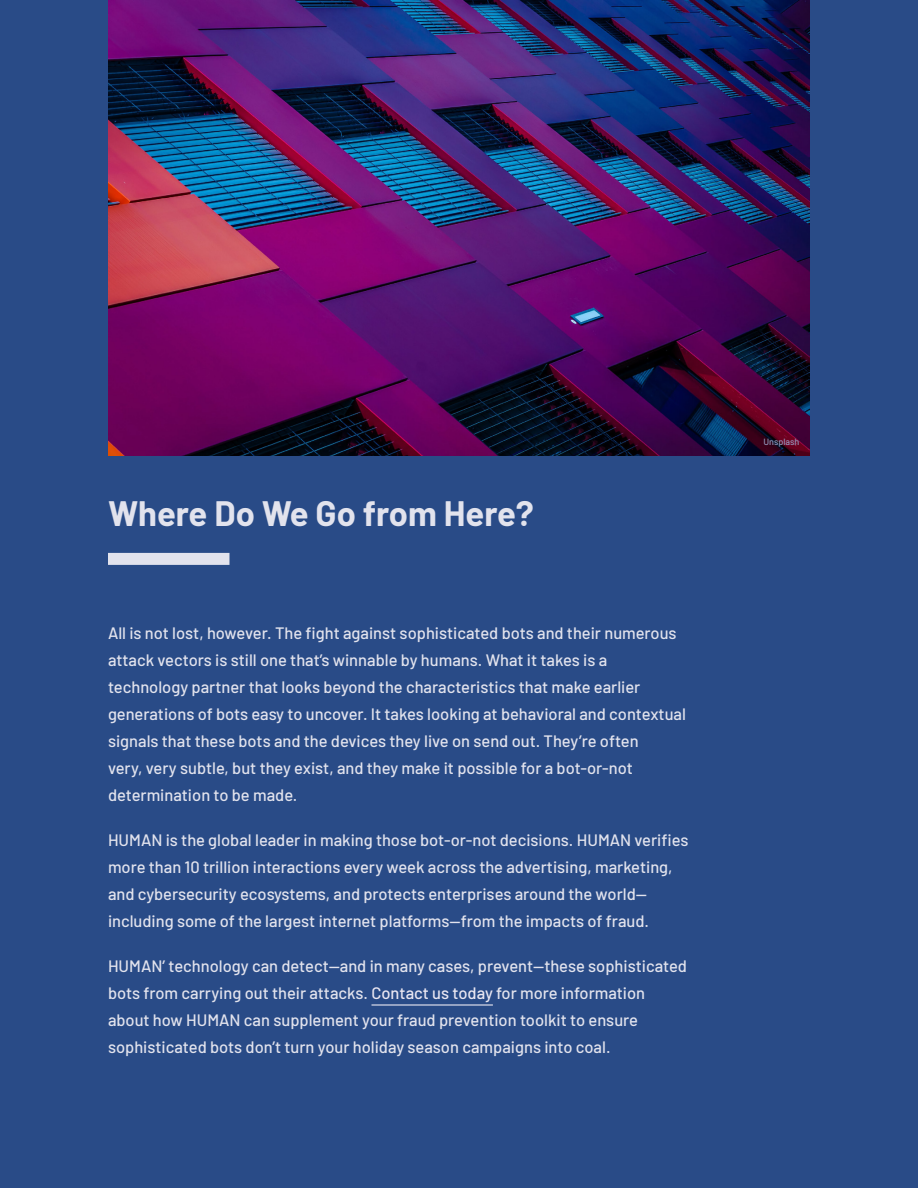
<style>
.page{position:relative;width:918px;height:1188px;background:#294b87}
.page>*{position:absolute;margin:0;border:0;box-sizing:border-box;transform-origin:0 0}
.t1{font:700 34.5px "Barlow";color:#e2e3ed}
.Body{font:500 16.5px/27px "Barlow";color:#e2e3ed}
.Footnotes{font:500 9px "Barlow";color:#9497bb}
.s1{color:#eae7f2}
</style>
<div class="page">
<hr style="left:372px;top:1004px;width:121px;height:2px;background:#eae7f2">
<div style="left:108px;top:553px;width:122px;height:12px;background:#e2e3ed"></div>
<img style="left:108px;top:0;width:702px;height:455px">
<p class="t1" style="left:108px;top:488px;width:427px">Where Do We Go from Here?</p>
<p class="Body" style="left:108px;top:618px;width:580px">All is not lost, however. The fight against sophisticated bots and their numerous attack vectors is still one that’s winnable by humans. What it takes is a technology partner that looks beyond the characteristics that make earlier generations of bots easy to uncover. It takes looking at behavioral and contextual signals that these bots and the devices they live on send out. They’re often<br>very, very subtle, but they exist, and they make it possible for a bot-or-not determination to be made.</p>
<p class="Body" style="left:108px;top:825px;width:582px">HUMAN is the global leader in making those bot-or-not decisions. HUMAN verifies more than 10 trillion interactions every week across the advertising, marketing, and cybersecurity ecosystems, and protects enterprises around the world— including some of the largest internet platforms—from the impacts of fraud.</p>
<p class="Body" style="left:108px;top:951px;width:581px">HUMAN’ technology can detect—and in many cases, prevent—these sophisticated bots from carrying out their attacks. <span class="s1">Contact us today</span> for more information about how HUMAN can supplement your fraud prevention toolkit to ensure sophisticated bots don’t turn your holiday season campaigns into coal.</p>
<p class="Footnotes" style="left:763px;top:435px;width:38px">Unsplash</p>
</div>
